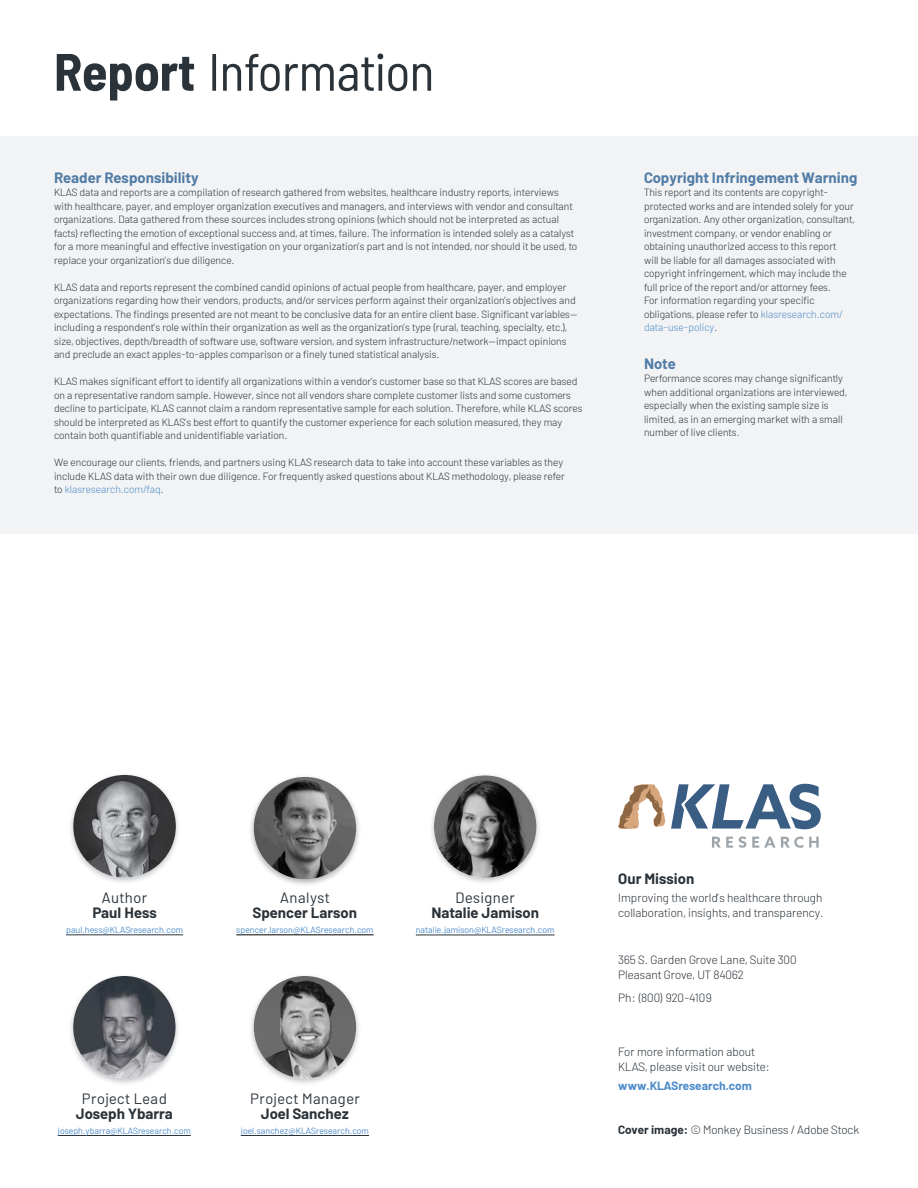
<style>
.page{position:relative;width:918px;height:1188px;background:#fff}
.page>*{position:absolute;margin:0;border:0;box-sizing:border-box;transform-origin:0 0}
.t1{font:semi-condensed 52.5px "Barlow";color:#2b333a}
.t2{font:700 15px "Barlow";color:#2b333a}
.t3{font:700 15px "Barlow";color:#517ca6}
.t4{font:15px "Barlow";letter-spacing:.03em;color:#2b333a}
.t5{font:300 12px/15px "Barlow";color:#2b333a}
.t6{font:700 12px "Barlow";color:#4c8bc9}
.t7{font:300 10.5px/13.5px "Barlow";color:#2b333a}
.t8{font:9px "Barlow";color:#4c8bc9}
.s1{font-weight:700}
.s2{color:#4c8bc9}
</style>
<div class="page">
<div style="left:0;top:136px;width:918px;height:397px;background:#f2f3f4"></div>
<div style="left:68px;top:772px;width:113px;height:114px;background:#2b333a;opacity:.3"></div>
<img style="left:73px;top:775px;width:103px;height:103px;border-radius:51px">
<hr style="left:66px;top:935px;width:117px;height:1px;background:#2b333a">
<div style="left:248px;top:973px;width:114px;height:113px;background:#2b333a;opacity:.3"></div>
<img style="left:254px;top:976px;width:102px;height:102px;border-radius:51px">
<div style="left:68px;top:973px;width:113px;height:113px;background:#2b333a;opacity:.3"></div>
<img style="left:73px;top:976px;width:103px;height:102px;border-radius:51px">
<hr style="left:241px;top:1135px;width:128px;height:1px;background:#2b333a">
<hr style="left:58px;top:1135px;width:133px;height:1px;background:#2b333a">
<hr style="left:416px;top:935px;width:139px;height:1px;background:#2b333a">
<div style="left:429px;top:772px;width:113px;height:114px;background:#2b333a;opacity:.3"></div>
<img style="left:434px;top:775px;width:102px;height:103px;border-radius:51px">
<svg style="left:671px;top:784px;width:150px;height:45px"></svg>
<svg style="left:712px;top:837px;width:21px;height:11px"></svg>
<svg style="left:739px;top:836px;width:7px;height:12px"></svg>
<svg style="left:752px;top:837px;width:51px;height:11px"></svg>
<svg style="left:809px;top:837px;width:10px;height:11px"></svg>
<svg style="left:618px;top:784px;width:47px;height:45px"></svg>
<div style="left:248px;top:774px;width:114px;height:113px;background:#000;opacity:.3"></div>
<img style="left:254px;top:777px;width:102px;height:102px;border-radius:51px">
<hr style="left:236px;top:935px;width:138px;height:1px;background:#000">
<h1 class="t1" style="left:54px;top:34px;width:382px"><span class="s1">Report</span> Information</h1>
<h2 class="t3" style="left:54px;top:166px;width:146px">Reader Responsibility</h2>
<p class="t7" style="left:54px;top:185px;width:525px">KLAS data and reports are a compilation of research gathered from websites, healthcare industry reports, interviews with healthcare, payer, and employer organization executives and managers, and interviews with vendor and consultant organizations. Data gathered from these sources includes strong opinions (which should not be interpreted as actual facts) reflecting the emotion of exceptional success and, at times, failure. The information is intended solely as a catalyst for a more meaningful and effective investigation on your organization’s part and is not intended, nor should it be used, to replace your organization’s due diligence.</p>
<p class="t7" style="left:54px;top:279px;width:525px">KLAS data and reports represent the combined candid opinions of actual people from healthcare, payer, and employer organizations regarding how their vendors, products, and/or services perform against their organization’s objectives and expectations. The findings presented are not meant to be conclusive data for an entire client base. Significant variables— including a respondent’s role within their organization as well as the organization’s type (rural, teaching, specialty, etc.), size, objectives, depth/breadth of software use, software version, and system infrastructure/network—impact opinions and preclude an exact apples-to-apples comparison or a finely tuned statistical analysis.</p>
<p class="t7" style="left:54px;top:374px;width:530px">KLAS makes significant effort to identify all organizations within a vendor’s customer base so that KLAS scores are based on a representative random sample. However, since not all vendors share complete customer lists and some customers decline to participate, KLAS cannot claim a random representative sample for each solution. Therefore, while KLAS scores should be interpreted as KLAS’s best effort to quantify the customer experience for each solution measured, they may contain both quantifiable and unidentifiable variation.</p>
<p class="t7" style="left:54px;top:455px;width:512px">We encourage our clients, friends, and partners using KLAS research data to take into account these variables as they include KLAS data with their own due diligence. For frequently asked questions about KLAS methodology, please refer to <span class="s2">klasresearch.com/faq</span>.</p>
<h2 class="t3" style="left:644px;top:166px;width:215px">Copyright Infringement Warning</h2>
<p class="t7" style="left:644px;top:185px;width:212px">This report and its contents are copyright&shy;protected works and are intended solely for your organization. Any other organization, consultant, investment company, or vendor enabling or obtaining unauthorized access to this report<br>will be liable for all damages associated with copyright infringement, which may include the full price of the report and/or attorney fees.<br>For information regarding your specific obligations, please refer to <span class="s2">klasresearch.com/ data-use-policy</span>.</p>
<h2 class="t3" style="left:644px;top:352px;width:33px">Note</h2>
<p class="t7" style="left:644px;top:371px;width:205px">Performance scores may change significantly when additional organizations are interviewed, especially when the existing sample size is limited, as in an emerging market with a small number of live clients.</p>
<h2 class="t4" style="left:102px;top:887px;width:47px">Author</h2>
<h2 class="t2" style="left:92px;top:902px;width:66px">Paul Hess</h2>
<p class="t8" style="left:66px;top:924px;width:119px">paul.hess@KLASresearch.com</p>
<h2 class="t4" style="left:280px;top:887px;width:51px">Analyst</h2>
<h2 class="t2" style="left:253px;top:902px;width:106px">Spencer Larson</h2>
<p class="t8" style="left:236px;top:924px;width:139px">spencer.larson@KLASresearch.com</p>
<h2 class="t4" style="left:455px;top:887px;width:61px">Designer</h2>
<h2 class="t2" style="left:431px;top:902px;width:109px">Natalie Jamison</h2>
<p class="t8" style="left:416px;top:924px;width:140px">natalie.jamison@KLASresearch.com</p>
<h2 class="t4" style="left:82px;top:1088px;width:87px">Project Lead</h2>
<h2 class="t2" style="left:76px;top:1102px;width:99px">Joseph Ybarra</h2>
<p class="t8" style="left:58px;top:1124px;width:134px">joseph.ybarra@KLASresearch.com</p>
<h2 class="t4" style="left:250px;top:1088px;width:111px">Project Manager</h2>
<h2 class="t2" style="left:261px;top:1102px;width:90px">Joel Sanchez</h2>
<p class="t8" style="left:241px;top:1124px;width:129px">joel.sanchez@KLASresearch.com</p>
<h2 class="t2" style="left:618px;top:867px;width:78px">Our Mission</h2>
<p class="t5" style="left:618px;top:889px;width:207px">Improving the world’s healthcare through collaboration, insights, and transparency.</p>
<p class="t5" style="left:618px;top:951px;width:180px">365 S. Garden Grove Lane, Suite 300<br>Pleasant Grove, UT 84062</p>
<p class="t5" style="left:618px;top:989px;width:95px">Ph: (800) 920-4109</p>
<p class="t5" style="left:618px;top:1043px;width:153px">For more information about<br>KLAS, please visit our website:</p>
<p class="t6" style="left:618px;top:1077px;width:135px">www.KLASresearch.com</p>
<p class="t5" style="left:618px;top:1121px;width:243px"><span class="s1">Cover image:</span> © Monkey Business / Adobe Stock</p>
</div>
